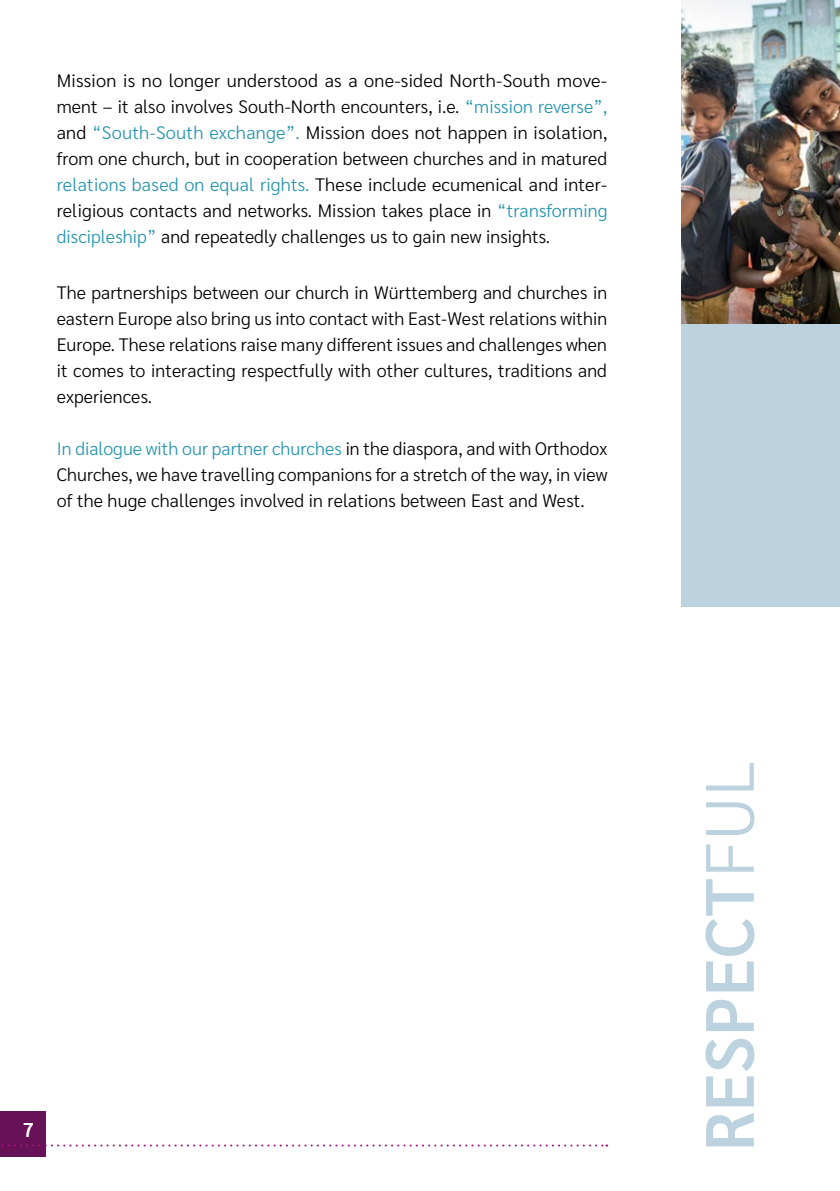
<style>
.page{position:relative;width:840px;height:1191px;background:#fff}
.page>*{position:absolute;margin:0;border:0;box-sizing:border-box;transform-origin:0 0}
.t1{font:600 68px "Sarabun";letter-spacing:.01em;color:#bcd2de}
.t2{font:600 20px "Sarabun";color:#fff}
.t3{font:300 18px/26px "Sarabun";letter-spacing:.005em;color:#000;text-align:justify}
.s1{color:#2695ad}
.s2{font-weight:300}
</style>
<div class="page">
<div style="left:0;top:1111px;width:45px;height:46px;background:#671156"></div>
<svg style="left:1px;top:1144px;width:606px;height:2px"></svg>
<div style="left:680px;top:0;width:159px;height:607px;background:#bcd2de"></div>
<img style="left:680px;top:0;width:159px;height:323px">
<p class="t3" style="left:57px;top:68px;width:552px">Mission is no longer understood as a one-sided North-South move&shy;ment – it also involves South-North encounters, i.e. <span class="s1">“mission reverse”, </span>and <span class="s1">“South-South exchange”.</span> Mission does not happen in isolation, from one church, but in cooperation between churches and in matured <span class="s1">relations based on equal rights.</span> These include ecumenical and inter&shy;religious contacts and networks. Mission takes place in <span class="s1">“transforming discipleship”</span> and repeatedly challenges us to gain new insights.</p>
<p class="t3" style="left:57px;top:280px;width:551px">The partnerships between our church in Württemberg and churches in eastern Europe also bring us into contact with East-West relations within Europe. These relations raise many different issues and challenges when it comes to interacting respectfully with other cultures, traditions and experiences.</p>
<p class="t3" style="left:57px;top:436px;width:552px"><span class="s1">In dialogue with our partner churches</span> in the diaspora, and with Orthodox Churches, we have travelling companions for a stretch of the way, in view of the huge challenges involved in relations between East and West.</p>
<p class="t2" style="left:23px;top:1118px;width:13px">7</p>
<h1 class="t1" style="left:690px;top:1151px;width:392px;rotate:-90deg">RESPECT<span class="s2">FUL</span></h1>
</div>
